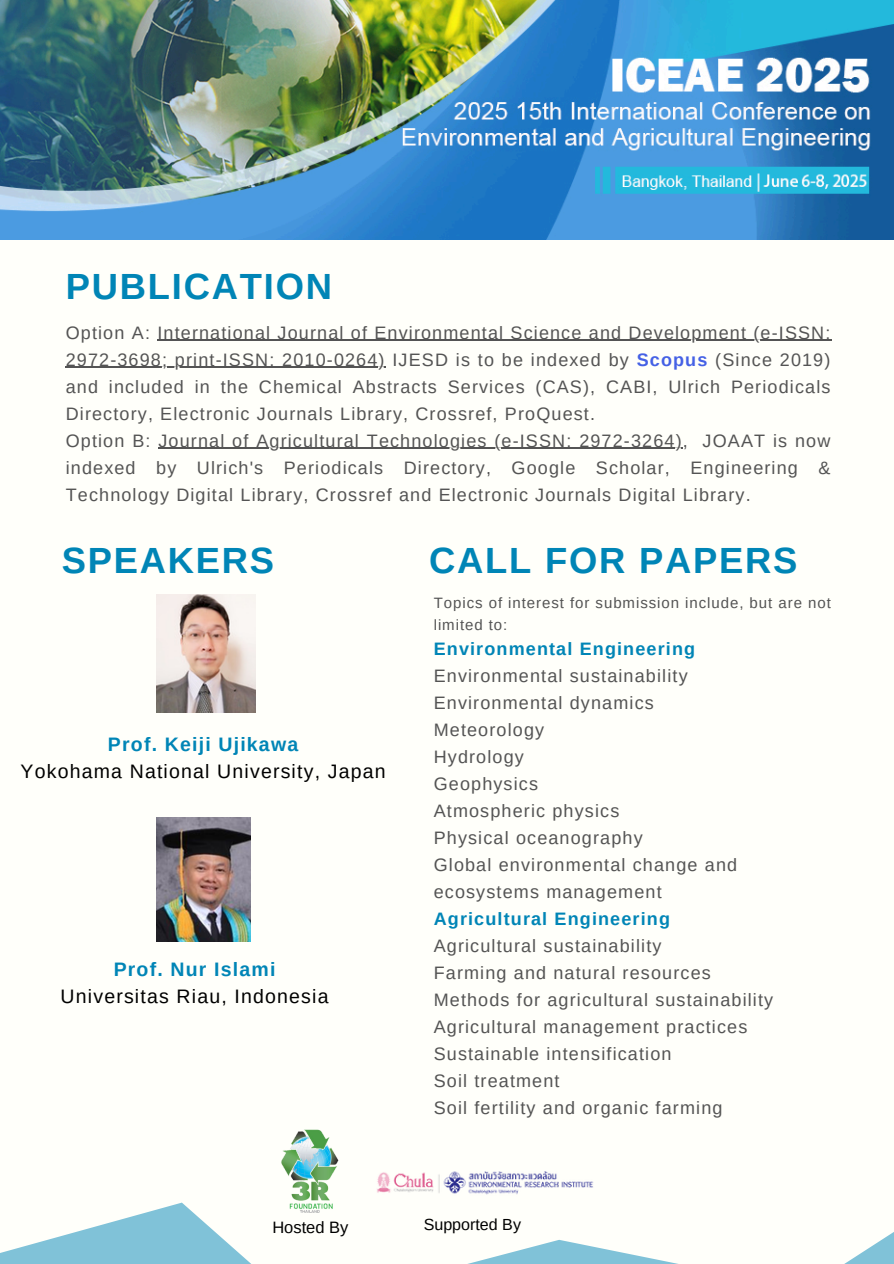
<style>
.page{position:relative;width:894px;height:1264px;background:#fff}
.page>*{position:absolute;margin:0;border:0;box-sizing:border-box;transform-origin:0 0}
.t1{font:700 36.45px "Arimo";letter-spacing:.05em;color:#0085b6}
.t2{font:19.5px/27px "Arimo";letter-spacing:.06em;color:#000;text-align:center}
.t3{font:18px/27px "Arimo";letter-spacing:.065em;color:#545454}
.t4{font:700 18px "Arimo";letter-spacing:.065em;color:#0085b6}
.t5{font:16.5px "Arimo";color:#000}
.t6{font:16.05px "Arimo";color:#000}
.t7{font:15px/22.5px "Arimo";letter-spacing:.065em;color:#545454}
.s1{font-weight:700;color:#4561e5}
.s2{font-weight:700;color:#0085b6}
</style>
<div class="page">
<div style="left:0;top:0;width:893px;height:1263px;background:#fffffa"></div>
<svg style="left:0;top:1202px;width:893px;height:61px"></svg>
<img style="left:0;top:0;width:893px;height:240px">
<img style="left:156px;top:594px;width:99px;height:118px">
<img style="left:156px;top:817px;width:95px;height:124px">
<hr style="left:157px;top:340px;width:674px;height:1px;background:#545454">
<hr style="left:66px;top:367px;width:319px;height:1px;background:#545454">
<hr style="left:158px;top:448px;width:524px;height:1px;background:#545454">
<img style="left:278px;top:1129px;width:63px;height:86px">
<img style="left:369px;top:1171px;width:231px;height:39px">
<p class="t1" style="left:66px;top:266px;width:268px">PUBLICATION</p>
<h1 class="t3" style="left:66px;top:319px;width:766px">Option A: International Journal of Environmental Science and Development (e-ISSN:</h1>
<p class="t3" style="left:66px;top:346px;width:766px">2972-3698; print-ISSN: 2010-0264) IJESD is to be indexed by <span class="s1">Scopus</span> (Since 2019) and included in the Chemical Abstracts Services (CAS), CABI, Ulrich Periodicals Directory, Electronic Journals Library, Crossref, ProQuest.<br>Option B: Journal of Agricultural Technologies (e-ISSN: 2972-3264), JOAAT is now</p>
<p class="t3" style="left:66px;top:454px;width:766px">indexed by Ulrich's Periodicals Directory, Google Scholar, Engineering &amp;<br>Technology Digital Library, Crossref and Electronic Journals Digital Library.</p>
<p class="t1" style="left:62px;top:539px;width:214px">SPEAKERS</p>
<p class="t2" style="left:21px;top:730px;width:366px"><span class="s2">Prof. Keiji Ujikawa<br></span>Yokohama National University, Japan</p>
<p class="t2" style="left:61px;top:955px;width:269px"><span class="s2">Prof. Nur Islami<br></span>Universitas Riau, Indonesia</p>
<p class="t1" style="left:429px;top:539px;width:370px">CALL FOR PAPERS</p>
<p class="t7" style="left:433px;top:591px;width:398px">Topics of interest for submission include, but are not limited to:</p>
<p class="t4" style="left:433px;top:638px;width:263px">Environmental Engineering</p>
<p class="t3" style="left:433px;top:662px;width:255px">Environmental sustainability</p>
<p class="t3" style="left:433px;top:689px;width:221px">Environmental dynamics</p>
<p class="t3" style="left:433px;top:716px;width:112px">Meteorology</p>
<p class="t3" style="left:433px;top:743px;width:92px">Hydrology</p>
<p class="t3" style="left:433px;top:770px;width:106px">Geophysics</p>
<p class="t3" style="left:433px;top:797px;width:187px">Atmospheric physics</p>
<p class="t3" style="left:433px;top:824px;width:210px">Physical oceanography</p>
<p class="t3" style="left:433px;top:851px;width:305px">Global environmental change and ecosystems management</p>
<p class="t4" style="left:433px;top:908px;width:238px">Agricultural Engineering</p>
<p class="t3" style="left:433px;top:932px;width:229px">Agricultural sustainability</p>
<p class="t3" style="left:433px;top:959px;width:278px">Farming and natural resources</p>
<p class="t3" style="left:433px;top:986px;width:341px">Methods for agricultural sustainability</p>
<h2 class="t3" style="left:433px;top:1013px;width:315px">Agricultural management practices</h2>
<p class="t3" style="left:433px;top:1040px;width:239px">Sustainable intensification</p>
<h2 class="t3" style="left:433px;top:1067px;width:127px">Soil treatment</h2>
<p class="t3" style="left:433px;top:1094px;width:290px">Soil fertility and organic farming</p>
<p class="t5" style="left:272px;top:1217px;width:78px">Hosted By</p>
<p class="t6" style="left:423px;top:1215px;width:99px">Supported By</p>
</div>
